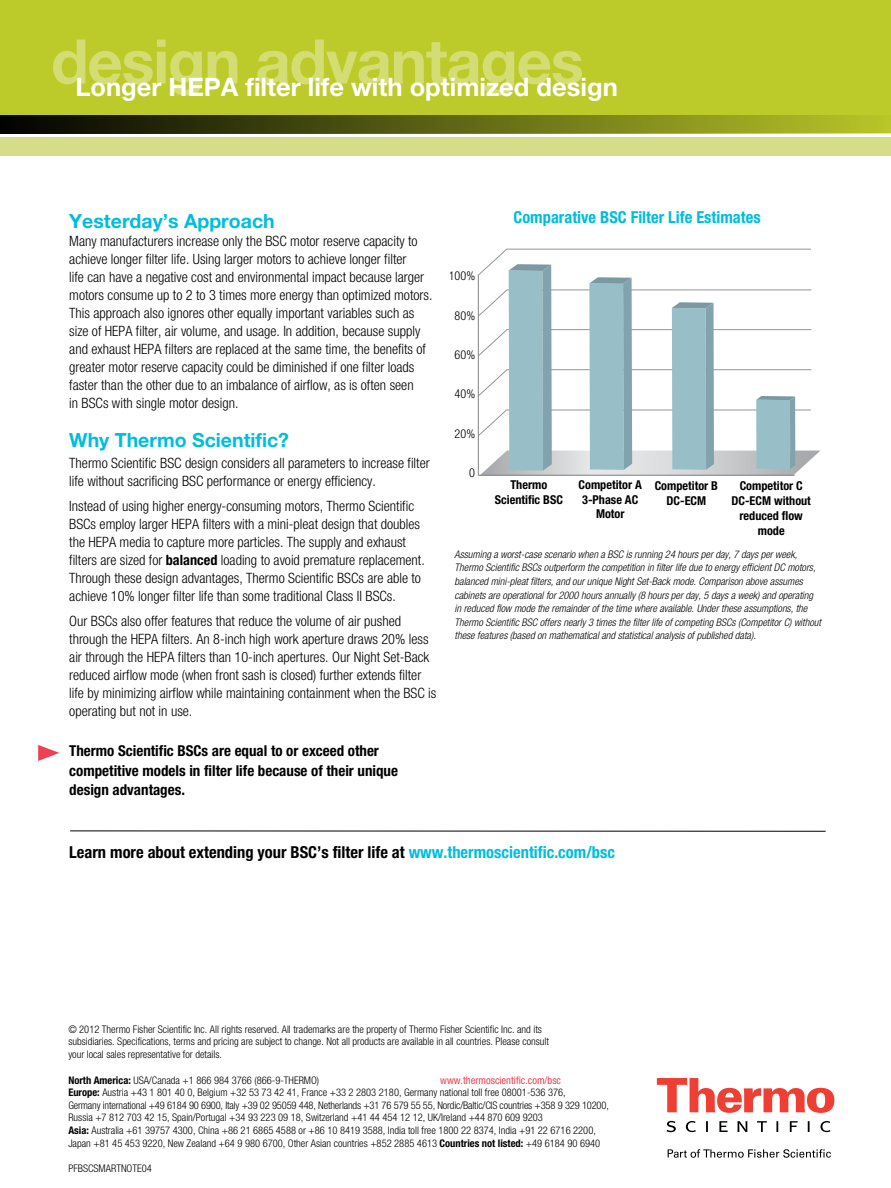
<style>
.page{position:relative;width:891px;height:1188px;background:#fff}
.page>*{position:absolute;margin:0;border:0;box-sizing:border-box;transform-origin:0 0}
.t1{font:700 61.5px "Helvetica Neue LT Std";letter-spacing:-.02em;color:#fff}
.t2{font:700 25.5px "Helvetica Neue LT Std";color:#fff}
.t3{font:700 19.5px "Helvetica Neue LT Std";color:#00bddd}
.t4{font:700 condensed 16.5px "Helvetica Neue LT Std";color:#000}
.t5{font:700 condensed 16.5px "Helvetica Neue LT Std";color:#00bddd}
.t6{font:700 condensed 15px/19.5px "Helvetica Neue LT Std";color:#000}
.t7{font:300 condensed 14.25px/18px "Helvetica Neue LT Std";color:#000}
.t8{font:700 condensed 12.3px/14.7px "Helvetica Neue LT Std";color:#000;text-align:center}
.t9{font:300 condensed 12.3px "Helvetica Neue LT Std";color:#000}
.t10{font:300 condensed 10.5px/12.6px "Helvetica Neue LT Std";color:#000}
.t11{font:italic 300 condensed 10.5px/13.5px "Helvetica Neue LT Std";color:#000}
.s1{font-weight:700}
.s2{color:#00bddd}
.s3{font-weight:400;color:#ef4056}
</style>
<div class="page">
<div style="left:0;top:0;width:891px;height:134px;background:#bdcb2a"></div>
<div style="left:0;top:115px;width:891px;height:18px;background:linear-gradient(to right,#010100,#b9c629)"></div>
<div style="left:0;top:137px;width:891px;height:18px;background:#d6dd89"></div>
<svg style="left:657px;top:1078px;width:177px;height:35px"></svg>
<svg style="left:667px;top:1121px;width:164px;height:11px"></svg>
<svg style="left:668px;top:1149px;width:163px;height:9px"></svg>
<hr style="left:70px;top:831px;width:756px;height:1px;background:#000">
<svg style="left:478px;top:249px;width:342px;height:227px"></svg>
<svg style="left:38px;top:745px;width:21px;height:16px"></svg>
<h1 class="t1" style="left:51px;top:24px;width:534px">design advantages</h1>
<h2 class="t2" style="left:75px;top:72px;width:544px">Longer HEPA filter life with optimized design</h2>
<h3 class="t3" style="left:69px;top:209px;width:207px">Yesterday’s Approach</h3>
<p class="t7" style="left:69px;top:232px;width:365px">Many manufacturers increase only the BSC motor reserve capacity to achieve longer filter life. Using larger motors to achieve longer filter<br>life can have a negative cost and environmental impact because larger motors consume up to 2 to 3 times more energy than optimized motors.<br>This approach also ignores other equally important variables such as size of HEPA filter, air volume, and usage. In addition, because supply and exhaust HEPA filters are replaced at the same time, the benefits of greater motor reserve capacity could be diminished if one filter loads faster than the other due to an imbalance of airflow, as is often seen<br>in BSCs with single motor design.</p>
<h3 class="t3" style="left:69px;top:428px;width:221px">Why Thermo Scientific?</h3>
<p class="t7" style="left:69px;top:454px;width:362px">Thermo Scientific BSC design considers all parameters to increase filter life without sacrificing BSC performance or energy efficiency.</p>
<p class="t7" style="left:69px;top:497px;width:357px">Instead of using higher energy-consuming motors, Thermo Scientific BSCs employ larger HEPA filters with a mini-pleat design that doubles the HEPA media to capture more particles. The supply and exhaust filters are sized for <span class="s1">balanced</span> loading to avoid premature replacement.<br>Through these design advantages, Thermo Scientific BSCs are able to achieve 10% longer filter life than some traditional Class II BSCs.</p>
<p class="t7" style="left:69px;top:612px;width:369px">Our BSCs also offer features that reduce the volume of air pushed through the HEPA filters. An 8-inch high work aperture draws 20% less air through the HEPA filters than 10-inch apertures. Our Night Set-Back reduced airflow mode (when front sash is closed) further extends filter life by minimizing airflow while maintaining containment when the BSC is operating but not in use.</p>
<p class="t6" style="left:69px;top:741px;width:330px">Thermo Scientific BSCs are equal to or exceed other competitive models in filter life because of their unique design advantages.</p>
<p class="t9" style="left:449px;top:269px;width:28px">100%</p>
<p class="t9" style="left:455px;top:308px;width:22px">80%</p>
<p class="t9" style="left:455px;top:348px;width:22px">60%</p>
<p class="t9" style="left:455px;top:387px;width:22px">40%</p>
<p class="t9" style="left:455px;top:426px;width:22px">20%</p>
<p class="t9" style="left:469px;top:466px;width:7px">0</p>
<p class="t5" style="left:514px;top:207px;width:249px">Comparative BSC Filter Life Estimates</p>
<p class="t8" style="left:579px;top:477px;width:65px">Competitor A<br>3-Phase AC<br>Motor</p>
<p class="t8" style="left:495px;top:478px;width:70px">Thermo<br>Scientific BSC</p>
<p class="t8" style="left:732px;top:479px;width:81px">Competitor C<br>DC-ECM without reduced flow mode</p>
<p class="t8" style="left:655px;top:478px;width:65px">Competitor B<br>DC-ECM</p>
<p class="t11" style="left:455px;top:548px;width:368px">Assuming a worst-case scenario when a BSC is running 24 hours per day, 7 days per week, Thermo Scientific BSCs outperform the competition in filter life due to energy efficient DC motors, balanced mini-pleat filters, and our unique Night Set-Back mode. Comparison above assumes cabinets are operational for 2000 hours annually (8 hours per day, 5 days a week) and operating in reduced flow mode the remainder of the time where available. Under these assumptions, the Thermo Scientific BSC offers nearly 3 times the filter life of competing BSCs (Competitor C) without these features (based on mathematical and statistical analysis of published data).</p>
<p class="t4" style="left:69px;top:842px;width:547px">Learn more about extending your BSC’s filter life at <span class="s2">www.thermoscientific.com/bsc</span></p>
<p class="t10" style="left:68px;top:1022px;width:482px">© 2012 Thermo Fisher Scientific Inc. All rights reserved. All trademarks are the property of Thermo Fisher Scientific Inc. and its subsidiaries. Specifications, terms and pricing are subject to change. Not all products are available in all countries. Please consult your local sales representative for details.</p>
<p class="t10" style="left:68px;top:1074px;width:542px;text-indent:372px"><span class="s3">www.thermoscientific.com/bsc<br></span><span class="s1">Europe:</span> Austria +43 1 801 40 0, Belgium +32 53 73 42 41, France +33 2 2803 2180, Germany national toll free 08001-536 376,<br>Germany international +49 6184 90 6900, Italy +39 02 95059 448, Netherlands +31 76 579 55 55, Nordic/Baltic/CIS countries +358 9 329 10200, Russia +7 812 703 42 15, Spain/Portugal +34 93 223 09 18, Switzerland +41 44 454 12 12, UK/Ireland +44 870 609 9203<br><span class="s1">Asia:</span> Australia +61 39757 4300, China +86 21 6865 4588 or +86 10 8419 3588, India toll free 1800 22 8374, India +91 22 6716 2200, Japan +81 45 453 9220, New Zealand +64 9 980 6700, Other Asian countries +852 2885 4613 <span class="s1">Countries not listed:</span> +49 6184 90 6940</p>
<p class="t10" style="left:68px;top:1162px;width:85px">PFBSCSMARTNOTE04</p>
<p class="t10" style="left:68px;top:1074px;width:252px"><span class="s1">North America:</span> USA/Canada +1 866 984 3766 (866-9-THERMO)</p>
</div>
